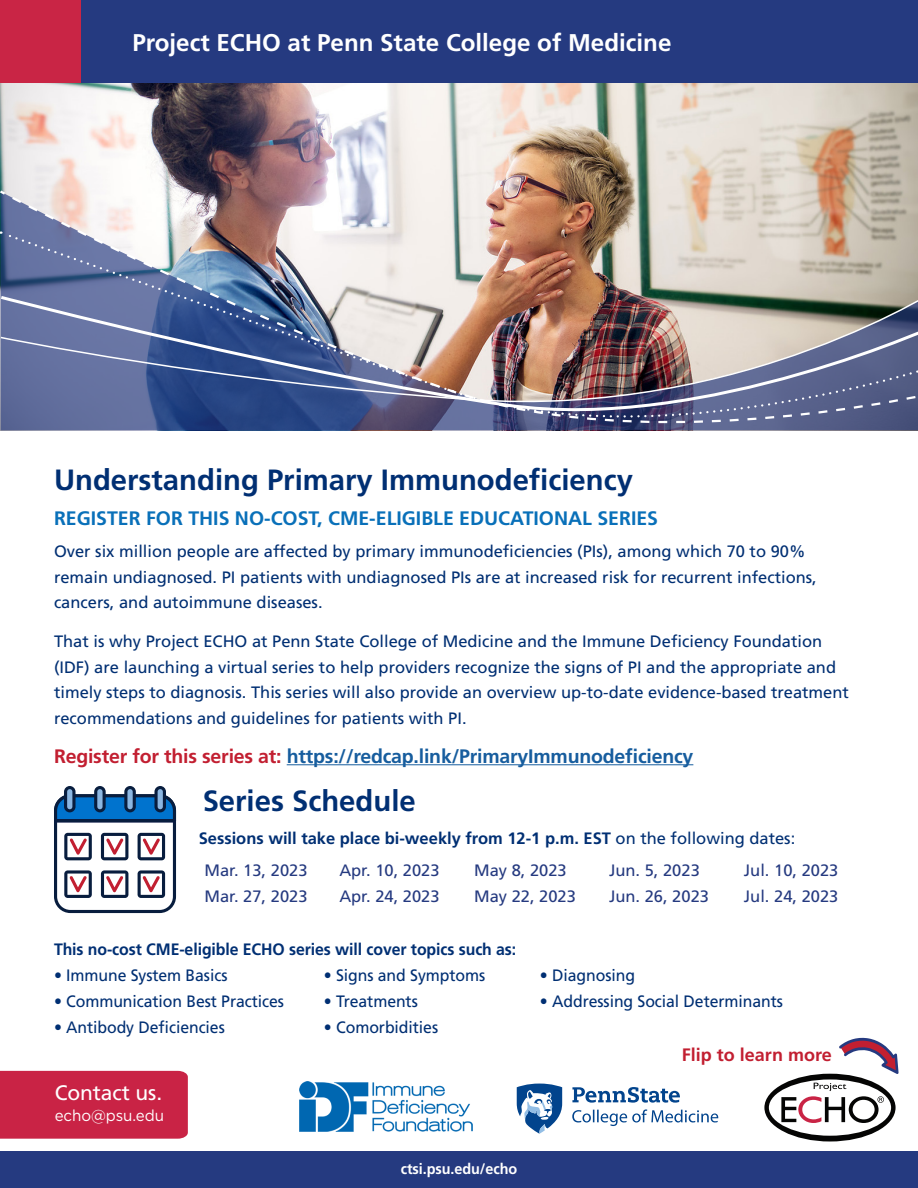
<style>
.page{position:relative;width:918px;height:1188px;background:#fff}
.page>*{position:absolute;margin:0;border:0;box-sizing:border-box;transform-origin:0 0}
.No_Spacing{font:700 29.25px "Frutiger LT Std";color:#002f73}
.t1{font:700 24.15px "Frutiger LT Std";color:#fff}
.t2{font:21px "Frutiger LT Std";letter-spacing:-.005em;color:#fff}
.No_Spacing-2{font:700 19.5px "Frutiger LT Std";letter-spacing:-.01em;color:#175d9e}
.No_Spacing-3{font:700 19.5px "Frutiger LT Std";color:#0970b9}
.t3{font:700 18px "Frutiger LT Std";color:#c21f31}
.No_Spacing-4{font:16.5px/25.5px "Frutiger LT Std";color:#002f73}
.No_Spacing-5{font:16.5px "Frutiger LT Std";color:#002f73;scale:.96 1}
.t4{font:16.5px "Frutiger LT Std";color:#253a80}
.No_Spacing-6{font:700 16.5px "Frutiger LT Std";letter-spacing:-.005em;color:#002f73}
.No_Spacing-7{font:700 16.5px "Frutiger LT Std";letter-spacing:-.005em;color:#002f73;scale:.96 1}
.t5{font:15.75px "Gotham";letter-spacing:-.005em;color:#fff;scale:.96 1}
.t6{font:700 15px "Frutiger LT Std";letter-spacing:-.005em;color:#fff;scale:.96 1}
.s1{color:#c21f31}
.s2{font-weight:400}
</style>
<div class="page">
<img style="left:0;top:83px;width:918px;height:106px">
<img style="left:0;top:189px;width:918px;height:94px">
<img style="left:1px;top:231px;width:447px;height:52px">
<div style="left:81px;top:0;width:837px;height:83px;background:#253a80"></div>
<img style="left:0;top:283px;width:918px;height:11px">
<img style="left:0;top:294px;width:918px;height:137px">
<svg style="left:764px;top:1074px;width:132px;height:68px"></svg>
<div style="left:769px;top:1079px;width:122px;height:57px;background:#fff;border-radius:50%"></div>
<svg style="left:781px;top:1083px;width:103px;height:40px"></svg>
<div style="left:0;top:1151px;width:918px;height:37px;background:#253a80"></div>
<svg style="left:839px;top:1038px;width:60px;height:36px"></svg>
<hr style="left:287px;top:764px;width:406px;height:1px;background:#175d9e">
<svg style="left:54px;top:786px;width:122px;height:127px"></svg>
<svg style="left:516px;top:1083px;width:47px;height:50px"></svg>
<svg style="left:572px;top:1087px;width:146px;height:39px"></svg>
<div style="left:0;top:1071px;width:188px;height:68px;background:#c92345"></div>
<div style="left:0;top:0;width:81px;height:83px;background:#c92545"></div>
<img style="left:299px;top:1082px;width:173px;height:49px">
<p class="t1" style="left:132px;top:29px;width:541px">Project ECHO at Penn State College of Medicine</p>
<p class="No_Spacing" style="left:54px;top:463px;width:581px">Understanding Primary Immunodeficiency</p>
<p class="No_Spacing-3" style="left:54px;top:507px;width:606px">REGISTER FOR THIS NO-COST, CME-ELIGIBLE EDUCATIONAL SERIES</p>
<p class="No_Spacing-4" style="left:54px;top:539px;width:764px">Over six million people are affected by primary immunodeficiencies (PIs), among which 70 to 90% remain undiagnosed. PI patients with undiagnosed PIs are at increased risk for recurrent infections, cancers, and autoimmune diseases.</p>
<p class="No_Spacing-4" style="left:54px;top:629px;width:796px">That is why Project ECHO at Penn State College of Medicine and the Immune Deficiency Foundation (IDF) are launching a virtual series to help providers recognize the signs of PI and the appropriate and timely steps to diagnosis. This series will also provide an overview up-to-date evidence-based treatment recommendations and guidelines for patients with PI.</p>
<p class="No_Spacing-2" style="left:54px;top:745px;width:641px"><span class="s1">Register for this series at:</span> https://redcap.link/PrimaryImmunodeficiency</p>
<p class="No_Spacing" style="left:203px;top:784px;width:215px">Series Schedule</p>
<p class="No_Spacing-6" style="left:199px;top:828px;width:598px">Sessions will take place bi-weekly from 12-1 p.m. EST <span class="s2">on the following dates:</span></p>
<p class="t4" style="left:204px;top:861px;width:105px">Mar. 13, 2023</p>
<p class="t4" style="left:204px;top:886px;width:105px">Mar. 27, 2023</p>
<p class="t4" style="left:339px;top:861px;width:102px">Apr. 10, 2023</p>
<p class="t4" style="left:339px;top:886px;width:102px">Apr. 24, 2023</p>
<p class="t4" style="left:474px;top:861px;width:94px">May 8, 2023</p>
<p class="t4" style="left:474px;top:886px;width:103px">May 22, 2023</p>
<p class="t4" style="left:609px;top:861px;width:92px">Jun. 5, 2023</p>
<p class="t4" style="left:609px;top:886px;width:101px">Jun. 26, 2023</p>
<p class="t4" style="left:744px;top:861px;width:96px">Jul. 10, 2023</p>
<p class="t4" style="left:744px;top:886px;width:96px">Jul. 24, 2023</p>
<p class="No_Spacing-7" style="left:54px;top:939px;width:483px">This no-cost CME-eligible ECHO series will cover topics such as:</p>
<p class="No_Spacing-5" style="left:54px;top:966px;width:182px">• Immune System Basics</p>
<p class="No_Spacing-5" style="left:324px;top:966px;width:170px">• Signs and Symptoms</p>
<p class="No_Spacing-5" style="left:540px;top:966px;width:101px">• Diagnosing</p>
<p class="No_Spacing-5" style="left:54px;top:992px;width:241px">• Communication Best Practices</p>
<p class="No_Spacing-5" style="left:324px;top:992px;width:99px">• Treatments</p>
<p class="No_Spacing-5" style="left:540px;top:992px;width:255px">• Addressing Social Determinants</p>
<p class="No_Spacing-5" style="left:54px;top:1018px;width:179px">• Antibody Deficiencies</p>
<p class="No_Spacing-5" style="left:324px;top:1018px;width:120px">• Comorbidities</p>
<p class="t3" style="left:682px;top:1044px;width:152px">Flip to learn more</p>
<p class="t2" style="left:55px;top:1080px;width:109px">Contact us.</p>
<p class="t5" style="left:55px;top:1105px;width:115px">echo@psu.edu</p>
<p class="t6" style="left:401px;top:1160px;width:123px">ctsi.psu.edu/echo</p>
</div>
